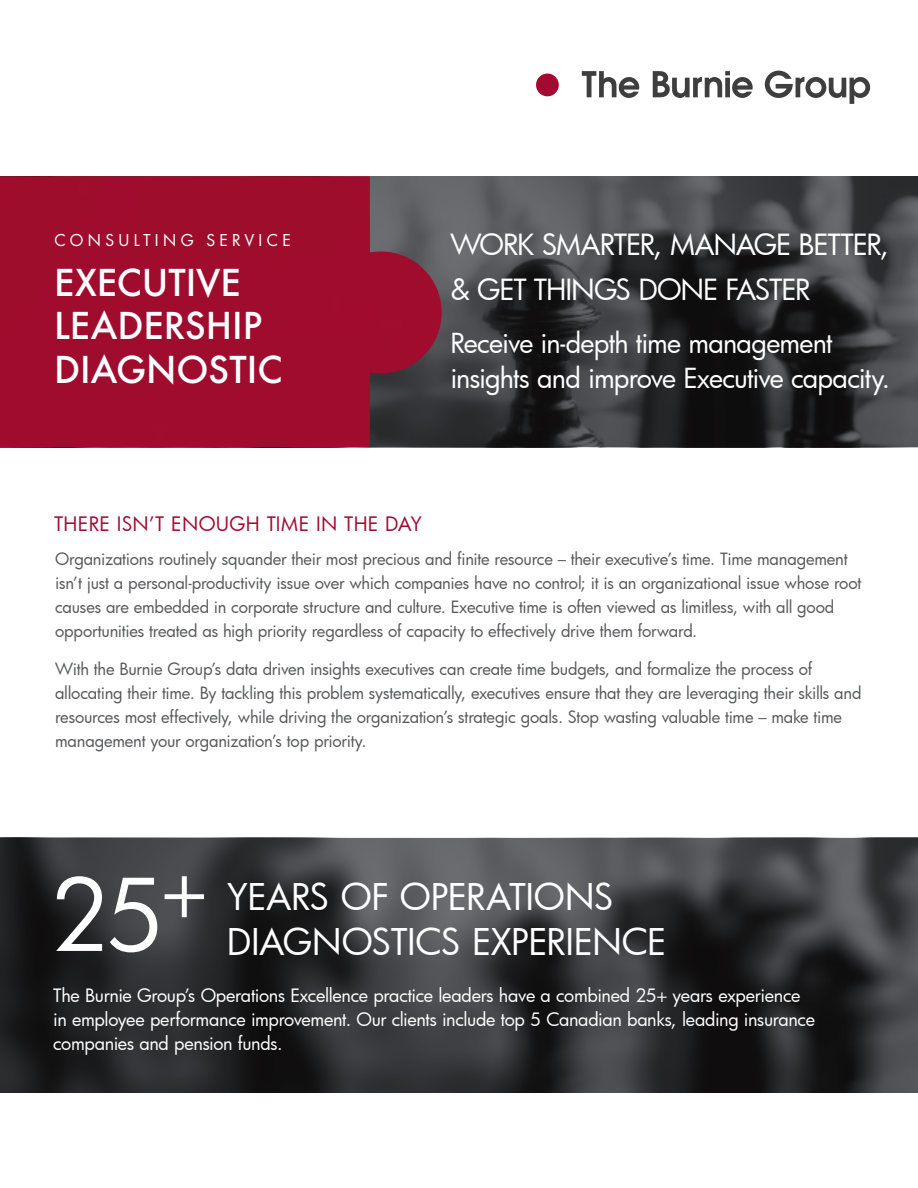
<style>
.page{position:relative;width:918px;height:1188px;background:#fff}
.page>*{position:absolute;margin:0;border:0;box-sizing:border-box;transform-origin:0 0}
.t1{font:97.05px "Futura";color:#fff}
.t2{font:75.45px "Futura";color:#fff}
.t3{font:36px "Futura";letter-spacing:-.015em;color:#fff}
.t4{font:500 36px/43.3px "Futura";color:#fff}
.t5{font:28.5px/44.8px "Futura";letter-spacing:-.04em;color:#fff}
.t6{font:27px/34.2px "Futura";letter-spacing:-.035em;color:#fff}
.t7{font:19.5px "Futura";letter-spacing:.02em;color:#a30a32}
.t8{font:18px/24px "Futura";letter-spacing:-.02em;color:#fff}
.t9{font:18px "Futura TOT";letter-spacing:.215em;color:#fff}
.t10{font:16.5px/24px "Futura";letter-spacing:-.015em;color:#57585a}
</style>
<div class="page">
<svg style="left:0;top:838px;width:918px;height:255px;background:#333436"></svg>
<svg style="left:442px;top:176px;width:476px;height:271px;background:#38383b"></svg>
<img style="left:0;top:176px;width:442px;height:271px">
<svg style="left:582px;top:71px;width:57px;height:27px"></svg>
<svg style="left:653px;top:71px;width:100px;height:27px"></svg>
<svg style="left:765px;top:71px;width:105px;height:33px"></svg>
<div style="left:536px;top:74px;width:23px;height:22px;background:#a30a32;border-radius:50%"></div>
<p class="t9" style="left:54px;top:229px;width:238px">CONSULTING SERVICE</p>
<p class="t4" style="left:54px;top:260px;width:230px">EXECUTIVE<br>LEADERSHIP<br>DIAGNOSTIC</p>
<p class="t5" style="left:450px;top:222px;width:440px">WORK SMARTER, MANAGE BETTER, &amp; GET THINGS DONE FASTER</p>
<p class="t6" style="left:450px;top:326px;width:441px">Receive in-depth time management insights and improve Executive capacity.</p>
<p class="t7" style="left:54px;top:511px;width:369px">THERE ISN’T ENOUGH TIME IN THE DAY</p>
<p class="t10" style="left:55px;top:547px;width:808px">Organizations routinely squander their most precious and finite resource – their executive’s time. Time management isn’t just a personal-productivity issue over which companies have no control; it is an organizational issue whose root causes are embedded in corporate structure and culture. Executive time is often viewed as limitless, with all good opportunities treated as high priority regardless of capacity to effectively drive them forward.</p>
<p class="t10" style="left:55px;top:657px;width:808px">With the Burnie Group’s data driven insights executives can create time budgets, and formalize the process of allocating their time. By tackling this problem systematically, executives ensure that they are leveraging their skills and resources most effectively, while driving the organization’s strategic goals. Stop wasting valuable time – make time management your organization’s top priority.</p>
<p class="t1" style="left:50px;top:850px;width:117px">25</p>
<p class="t2" style="left:161px;top:838px;width:48px">+</p>
<p class="t3" style="left:227px;top:872px;width:389px">YEARS OF OPERATIONS</p>
<p class="t3" style="left:227px;top:917px;width:441px">DIAGNOSTICS EXPERIENCE</p>
<p class="t8" style="left:53px;top:983px;width:763px">The Burnie Group’s Operations Excellence practice leaders have a combined 25+ years experience in employee performance improvement. Our clients include top 5 Canadian banks, leading insurance companies and pension funds.</p>
</div>
